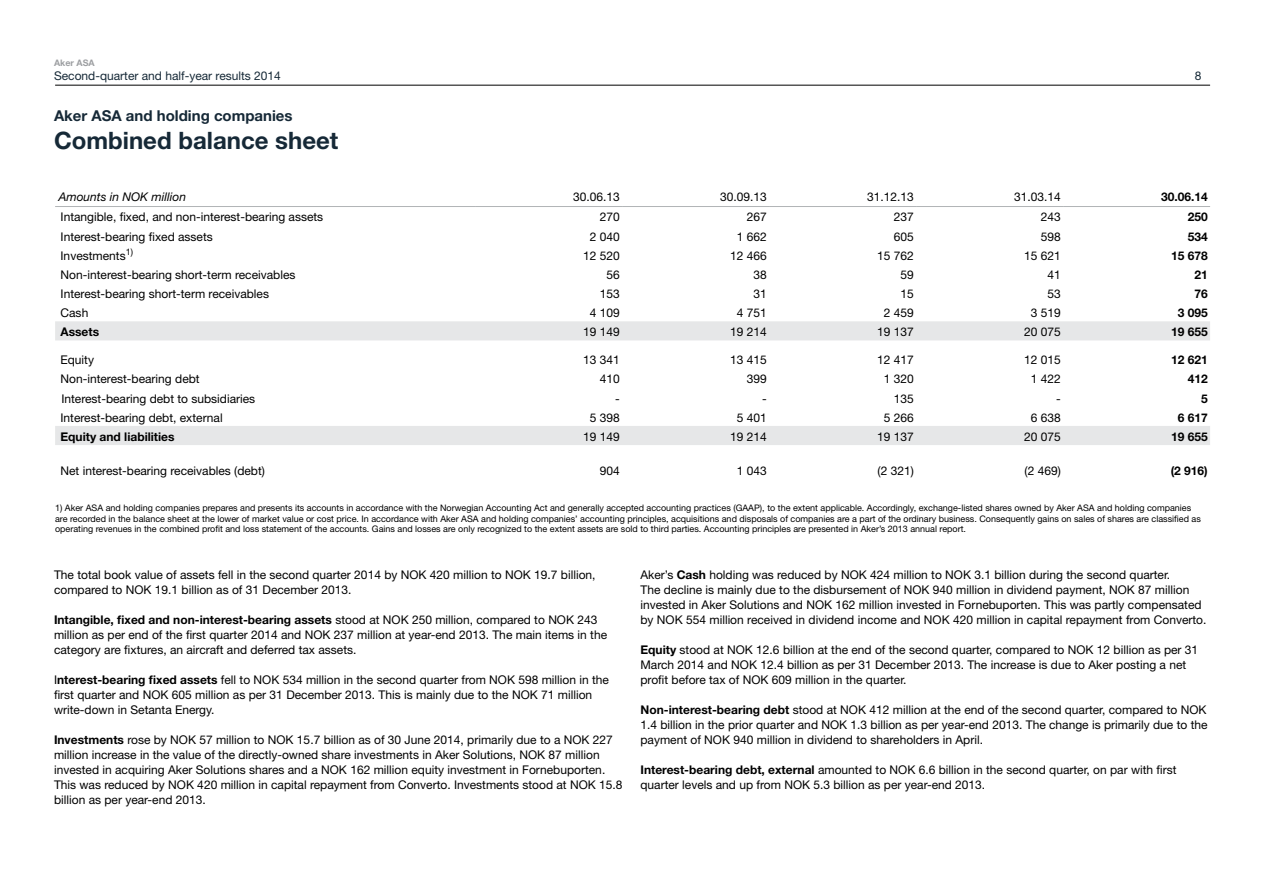
<style>
.page{position:relative;width:1263px;height:893px;background:#fff}
.page>*{position:absolute;margin:0;border:0;box-sizing:border-box;transform-origin:0 0}
.t1{font:700 24px "Helvetica Neue LT Std";color:#162937}
.t2{font:700 15px "Helvetica Neue LT Std";color:#162937}
.t3{font:12px/15px "Helvetica Neue LT Std";color:#000}
.t4{font:700 12px "Helvetica Neue LT Std";color:#000}
.t5{font:12px "Helvetica Neue LT Std";color:#162937}
.t6{font:italic 12px "Helvetica Neue LT Std";color:#000}
.t7{font:9px/10.8px "Helvetica Neue LT Std";color:#000}
.t8{font:700 9px "Helvetica Neue LT Std";color:#9d9fa2}
.s1{font-weight:700}
</style>
<div class="page">
<hr style="left:55px;top:85px;width:1155px;height:1px;background:#000">
<svg style="left:55px;top:321px;width:1155px;height:124px"></svg>
<hr style="left:55px;top:206px;width:420px;height:1px;background:#b1b4b6">
<hr style="left:475px;top:206px;width:147px;height:1px;background:#b1b4b6">
<hr style="left:622px;top:206px;width:147px;height:1px;background:#b1b4b6">
<hr style="left:769px;top:206px;width:147px;height:1px;background:#b1b4b6">
<hr style="left:916px;top:206px;width:147px;height:1px;background:#b1b4b6">
<hr style="left:1063px;top:206px;width:147px;height:1px;background:#b1b4b6">
<p class="t8" style="left:54px;top:57px;width:42px">Aker ASA</p>
<p class="t5" style="left:54px;top:69px;width:228px">Second-quarter and half-year results 2014</p>
<p class="t5" style="left:1195px;top:68px;width:8px">8</p>
<p class="t2" style="left:54px;top:106px;width:240px">Aker ASA and holding companies</p>
<h1 class="t1" style="left:54px;top:126px;width:286px">Combined balance sheet</h1>
<p class="t6" style="left:58px;top:190px;width:129px">Amounts in NOK million</p>
<p class="t3" style="left:573px;top:189px;width:48px">30.06.13</p>
<p class="t3" style="left:720px;top:189px;width:48px">30.09.13</p>
<p class="t3" style="left:867px;top:189px;width:48px">31.12.13</p>
<p class="t3" style="left:1014px;top:189px;width:48px">31.03.14</p>
<p class="t4" style="left:1161px;top:190px;width:48px">30.06.14</p>
<p class="t3" style="left:61px;top:209px;width:264px">Intangible, fixed, and non-interest-bearing assets</p>
<p class="t3" style="left:600px;top:209px;width:22px">270</p>
<p class="t3" style="left:747px;top:209px;width:22px">267</p>
<p class="t3" style="left:894px;top:209px;width:22px">237</p>
<p class="t3" style="left:1041px;top:209px;width:22px">243</p>
<p class="t4" style="left:1188px;top:210px;width:22px">250</p>
<p class="t3" style="left:61px;top:229px;width:154px">Interest-bearing fixed assets</p>
<p class="t3" style="left:590px;top:229px;width:32px">2 040</p>
<p class="t3" style="left:737px;top:229px;width:32px">1 662</p>
<p class="t3" style="left:894px;top:229px;width:22px">605</p>
<p class="t3" style="left:1041px;top:229px;width:22px">598</p>
<p class="t4" style="left:1188px;top:229px;width:22px">534</p>
<p class="t3" style="left:61px;top:248px;width:74px">Investments<sup>1)</sup></p>
<p class="t3" style="left:583px;top:248px;width:38px">12 520</p>
<p class="t3" style="left:730px;top:248px;width:38px">12 466</p>
<p class="t3" style="left:877px;top:248px;width:38px">15 762</p>
<p class="t3" style="left:1024px;top:248px;width:38px">15 621</p>
<p class="t4" style="left:1171px;top:248px;width:38px">15 678</p>
<p class="t3" style="left:61px;top:267px;width:236px">Non-interest-bearing short-term receivables</p>
<p class="t3" style="left:607px;top:267px;width:15px">56</p>
<p class="t3" style="left:754px;top:267px;width:15px">38</p>
<p class="t3" style="left:900px;top:267px;width:15px">59</p>
<p class="t3" style="left:1047px;top:267px;width:15px">41</p>
<p class="t4" style="left:1194px;top:267px;width:15px">21</p>
<p class="t3" style="left:61px;top:286px;width:210px">Interest-bearing short-term receivables</p>
<p class="t3" style="left:600px;top:286px;width:22px">153</p>
<p class="t3" style="left:753px;top:286px;width:15px">31</p>
<p class="t3" style="left:900px;top:286px;width:15px">15</p>
<p class="t3" style="left:1047px;top:286px;width:15px">53</p>
<p class="t4" style="left:1194px;top:286px;width:15px">76</p>
<p class="t3" style="left:61px;top:305px;width:29px">Cash</p>
<p class="t3" style="left:590px;top:305px;width:32px">4 109</p>
<p class="t3" style="left:737px;top:305px;width:32px">4 751</p>
<p class="t3" style="left:884px;top:305px;width:32px">2 459</p>
<p class="t3" style="left:1031px;top:305px;width:32px">3 519</p>
<p class="t4" style="left:1178px;top:305px;width:32px">3 095</p>
<p class="t4" style="left:61px;top:324px;width:40px">Assets</p>
<p class="t3" style="left:583px;top:324px;width:38px">19 149</p>
<p class="t3" style="left:730px;top:324px;width:38px">19 214</p>
<p class="t3" style="left:877px;top:324px;width:38px">19 137</p>
<p class="t3" style="left:1024px;top:324px;width:38px">20 075</p>
<p class="t4" style="left:1171px;top:324px;width:38px">19 655</p>
<p class="t3" style="left:61px;top:352px;width:35px">Equity</p>
<p class="t3" style="left:583px;top:352px;width:38px">13 341</p>
<p class="t3" style="left:730px;top:352px;width:38px">13 415</p>
<p class="t3" style="left:877px;top:352px;width:38px">12 417</p>
<p class="t3" style="left:1024px;top:352px;width:38px">12 015</p>
<p class="t4" style="left:1171px;top:353px;width:38px">12 621</p>
<p class="t3" style="left:61px;top:371px;width:141px">Non-interest-bearing debt</p>
<p class="t3" style="left:600px;top:371px;width:22px">410</p>
<p class="t3" style="left:747px;top:371px;width:22px">399</p>
<p class="t3" style="left:884px;top:371px;width:32px">1 320</p>
<p class="t3" style="left:1031px;top:371px;width:32px">1 422</p>
<p class="t4" style="left:1188px;top:372px;width:22px">412</p>
<p class="t3" style="left:61px;top:391px;width:195px">Interest-bearing debt to subsidiaries</p>
<p class="t3" style="left:615px;top:391px;width:6px">-</p>
<p class="t3" style="left:762px;top:391px;width:6px">-</p>
<p class="t3" style="left:894px;top:391px;width:22px">135</p>
<p class="t3" style="left:1056px;top:391px;width:6px">-</p>
<p class="t4" style="left:1201px;top:391px;width:8px">5</p>
<p class="t3" style="left:60px;top:410px;width:164px">Interest-bearing debt, external</p>
<p class="t3" style="left:590px;top:410px;width:32px">5 398</p>
<p class="t3" style="left:737px;top:410px;width:32px">5 401</p>
<p class="t3" style="left:884px;top:410px;width:32px">5 266</p>
<p class="t3" style="left:1031px;top:410px;width:32px">6 638</p>
<p class="t4" style="left:1178px;top:410px;width:32px">6 617</p>
<p class="t4" style="left:60px;top:429px;width:116px">Equity and liabilities</p>
<p class="t3" style="left:583px;top:429px;width:38px">19 149</p>
<p class="t3" style="left:730px;top:429px;width:38px">19 214</p>
<p class="t3" style="left:877px;top:429px;width:38px">19 137</p>
<p class="t3" style="left:1024px;top:429px;width:38px">20 075</p>
<p class="t4" style="left:1171px;top:429px;width:38px">19 655</p>
<p class="t3" style="left:60px;top:463px;width:206px">Net interest-bearing receivables (debt)</p>
<p class="t3" style="left:600px;top:463px;width:22px">904</p>
<p class="t3" style="left:737px;top:463px;width:32px">1 043</p>
<p class="t3" style="left:877px;top:463px;width:38px">(2 321)</p>
<p class="t3" style="left:1024px;top:463px;width:38px">(2 469)</p>
<p class="t4" style="left:1171px;top:463px;width:39px">(2 916)</p>
<p class="t7" style="left:55px;top:502px;width:1147px">1) Aker ASA and holding companies prepares and presents its accounts in accordance with the Norwegian Accounting Act and generally accepted accounting practices (GAAP), to the extent applicable. Accordingly, exchange-listed shares owned by Aker ASA and holding companies are recorded in the balance sheet at the lower of market value or cost price. In accordance with Aker ASA and holding companies’ accounting principles, acquisitions and disposals of companies are a part of the ordinary business. Consequently gains on sales of shares are classified as operating revenues in the combined profit and loss statement of the accounts. Gains and losses are only recognized to the extent assets are sold to third parties. Accounting principles are presented in Aker’s 2013 annual report.</p>
<p class="t3" style="left:54px;top:567px;width:543px">The total book value of assets fell in the second quarter 2014 by NOK 420 million to NOK 19.7 billion, compared to NOK 19.1 billion as of 31 December 2013.</p>
<p class="t3" style="left:54px;top:612px;width:555px"><span class="s1">Intangible, fixed and non-interest-bearing assets</span> stood at NOK 250 million, compared to NOK 243 million as per end of the first quarter 2014 and NOK 237 million at year-end 2013. The main items in the category are fixtures, an aircraft and deferred tax assets.</p>
<p class="t3" style="left:54px;top:672px;width:557px">I<span class="s1">nterest-bearing fixed assets</span> fell to NOK 534 million in the second quarter from NOK 598 million in the first quarter and NOK 605 million as per 31 December 2013. This is mainly due to the NOK 71 million write-down in Setanta Energy.</p>
<p class="t3" style="left:54px;top:732px;width:570px"><span class="s1">Investments</span> rose by NOK 57 million to NOK 15.7 billion as of 30 June 2014, primarily due to a NOK 227 million increase in the value of the directly-owned share investments in Aker Solutions, NOK 87 million invested in acquiring Aker Solutions shares and a NOK 162 million equity investment in Fornebuporten.<br>This was reduced by NOK 420 million in capital repayment from Converto. Investments stood at NOK 15.8 billion as per year-end 2013.</p>
<p class="t3" style="left:640px;top:567px;width:567px">Aker’s <span class="s1">Cash</span> holding was reduced by NOK 424 million to NOK 3.1 billion during the second quarter.<br>The decline is mainly due to the disbursement of NOK 940 million in dividend payment, NOK 87 million invested in Aker Solutions and NOK 162 million invested in Fornebuporten. This was partly compensated by NOK 554 million received in dividend income and NOK 420 million in capital repayment from Converto.</p>
<p class="t3" style="left:640px;top:642px;width:559px"><span class="s1">Equity</span> stood at NOK 12.6 billion at the end of the second quarter, compared to NOK 12 billion as per 31<br>March 2014 and NOK 12.4 billion as per 31 December 2013. The increase is due to Aker posting a net profit before tax of NOK 609 million in the quarter.</p>
<p class="t3" style="left:640px;top:702px;width:569px;text-align:justify"><span class="s1">Non-interest-bearing debt</span> stood at NOK 412 million at the end of the second quarter, compared to NOK 1.4 billion in the prior quarter and NOK 1.3 billion as per year-end 2013. The change is primarily due to the payment of NOK 940 million in dividend to shareholders in April.</p>
<p class="t3" style="left:640px;top:762px;width:538px"><span class="s1">Interest-bearing debt, external</span> amounted to NOK 6.6 billion in the second quarter, on par with first quarter levels and up from NOK 5.3 billion as per year-end 2013.</p>
</div>
